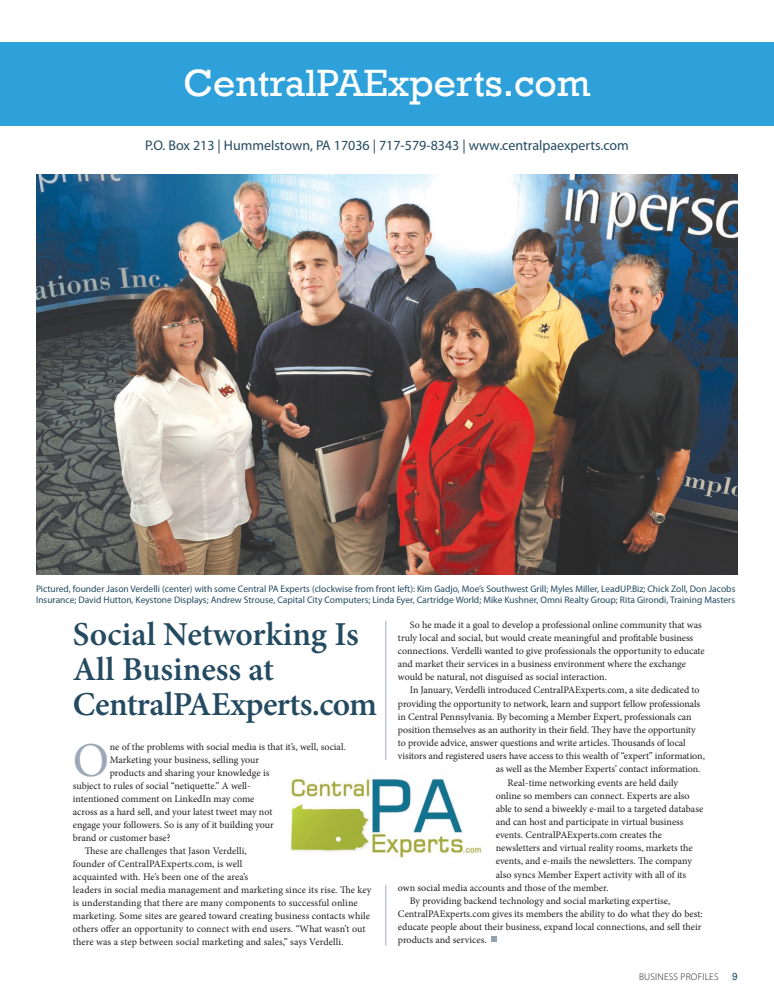
<style>
.page{position:relative;width:774px;height:1008px;background:#fff}
.page>*{position:absolute;margin:0;border:0;box-sizing:border-box;transform-origin:0 0}
.t1{font:48.8px "Minion Pro";color:#9ea9b7}
.t2{font:39px "Rockwell";color:#fff}
.t3{font:600 33.5px/35px "Minion Pro";letter-spacing:-.01em;color:#244a61}
.t4{font:14px "Myriad Pro";color:#244a61}
.t5{font:10.5px "Rockwell";color:#244a61}
.t6{font:10px/13.2px "Minion Pro";color:#231f20}
.t7{font:300 9.8px "Myriad Pro";letter-spacing:.02em;color:#231f20}
.t8{font:9.5px/11.4px "Myriad Pro";color:#244a61}
</style>
<div class="page">
<div style="left:0;top:43px;width:774px;height:83px;background:#2ea1da"></div>
<img style="left:36px;top:175px;width:702px;height:399px">
<svg style="left:492px;top:937px;width:5px;height:5px"></svg>
<img style="left:290px;top:778px;width:192px;height:80px">
<hr style="left:385px;top:621px;width:1px;height:139px;background:#9ea9b7">
<hr style="left:385px;top:885px;width:1px;height:61px;background:#9ea9b7">
<h2 class="t2" style="left:183px;top:60px;width:409px">CentralPAExperts.com</h2>
<h3 class="t4" style="left:145px;top:136px;width:485px">P.O. Box 213 | Hummelstown, PA 17036 | 717-579-8343 | www.centralpaexperts.com</h3>
<p class="t8" style="left:36px;top:583px;width:701px">Pictured, founder Jason Verdelli (center) with some Central PA Experts (clockwise from front left): Kim Gadjo, Moe’s Southwest Grill; Myles Miller, LeadUP.Biz; Chick Zoll, Don Jacobs<br>Insurance; David Hutton, Keystone Displays; Andrew Strouse, Capital City Computers; Linda Eyer, Cartridge World; Mike Kushner, Omni Realty Group; Rita Girondi, Training Masters</p>
<h3 class="t3" style="left:73px;top:617px;width:306px">Social Networking Is<br>All Business at<br>CentralPAExperts.com</h3>
<h1 class="t1" style="left:73px;top:728px;width:38px">O</h1>
<p class="t6" style="left:110px;top:741px;width:238px">ne of the problems with social media is that it’s, well, social.</p>
<p class="t6" style="left:110px;top:754px;width:151px">Marketing your business, selling your</p>
<p class="t6" style="left:110px;top:767px;width:161px">products and sharing your knowledge is</p>
<p class="t6" style="left:73px;top:780px;width:179px">subject to rules of social “netiquette.” A well-</p>
<p class="t6" style="left:73px;top:793px;width:183px">intentioned comment on LinkedIn may come</p>
<p class="t6" style="left:73px;top:806px;width:201px">across as a hard sell, and your latest tweet may not</p>
<p class="t6" style="left:73px;top:819px;width:203px">engage your followers. So is any of it building your</p>
<p class="t6" style="left:73px;top:832px;width:99px">brand or customer base?</p>
<p class="t6" style="left:85px;top:845px;width:164px">These are challenges that Jason Verdelli,</p>
<p class="t6" style="left:73px;top:858px;width:171px">founder of CentralPAExperts.com, is well</p>
<p class="t6" style="left:73px;top:871px;width:177px">acquainted with. He’s been one of the area’s</p>
<p class="t6" style="left:73px;top:884px;width:300px">leaders in social media management and marketing since its rise. The key</p>
<p class="t6" style="left:73px;top:897px;width:286px">is understanding that there are many components to successful online</p>
<p class="t6" style="left:73px;top:910px;width:299px">marketing. Some sites are geared toward creating business contacts while</p>
<p class="t6" style="left:73px;top:923px;width:294px">others offer an opportunity to connect with end users. “What wasn’t out</p>
<p class="t6" style="left:73px;top:936px;width:272px">there was a step between social marketing and sales,” says Verdelli.</p>
<p class="t6" style="left:398px;top:618px;width:308px;text-indent:12px">So he made it a goal to develop a professional online community that was truly local and social, but would create meaningful and profitable business connections. Verdelli wanted to give professionals the opportunity to educate and market their services in a business environment where the exchange would be natural, not disguised as social interaction.</p>
<p class="t6" style="left:410px;top:684px;width:291px">In January, Verdelli introduced CentralPAExperts.com, a site dedicated to</p>
<p class="t6" style="left:398px;top:697px;width:304px">providing the opportunity to network, learn and support fellow professionals</p>
<p class="t6" style="left:398px;top:710px;width:295px">in Central Pennsylvania. By becoming a Member Expert, professionals can</p>
<p class="t6" style="left:398px;top:723px;width:299px">position themselves as an authority in their field. They have the opportunity</p>
<p class="t6" style="left:398px;top:736px;width:289px">to provide advice, answer questions and write articles. Thousands of local</p>
<p class="t6" style="left:398px;top:750px;width:309px">visitors and registered users have access to this wealth of “expert” information,</p>
<p class="t6" style="left:496px;top:763px;width:206px">as well as the Member Experts’ contact information.</p>
<p class="t6" style="left:508px;top:776px;width:172px">Real-time networking events are held daily</p>
<p class="t6" style="left:496px;top:789px;width:195px">online so members can connect. Experts are also</p>
<p class="t6" style="left:496px;top:802px;width:209px">able to send a biweekly e-mail to a targeted database</p>
<p class="t6" style="left:496px;top:815px;width:189px">and can host and participate in virtual business</p>
<p class="t6" style="left:496px;top:828px;width:168px">events. CentralPAExperts.com creates the</p>
<p class="t6" style="left:496px;top:842px;width:199px">newsletters and virtual reality rooms, markets the</p>
<p class="t6" style="left:496px;top:855px;width:198px">events, and e-mails the newsletters. The company</p>
<p class="t6" style="left:496px;top:868px;width:192px">also syncs Member Expert activity with all of its</p>
<p class="t6" style="left:398px;top:881px;width:212px">own social media accounts and those of the member.</p>
<p class="t6" style="left:410px;top:894px;width:262px">By providing backend technology and social marketing expertise,</p>
<p class="t6" style="left:398px;top:907px;width:306px">CentralPAExperts.com gives its members the ability to do what they do best:</p>
<p class="t6" style="left:398px;top:920px;width:305px">educate people about their business, expand local connections, and sell their</p>
<p class="t6" style="left:398px;top:934px;width:90px">products and services.</p>
<p class="t7" style="left:639px;top:971px;width:81px">BUSINESS PROFILES</p>
<p class="t5" style="left:732px;top:971px;width:7px">9</p>
</div>
